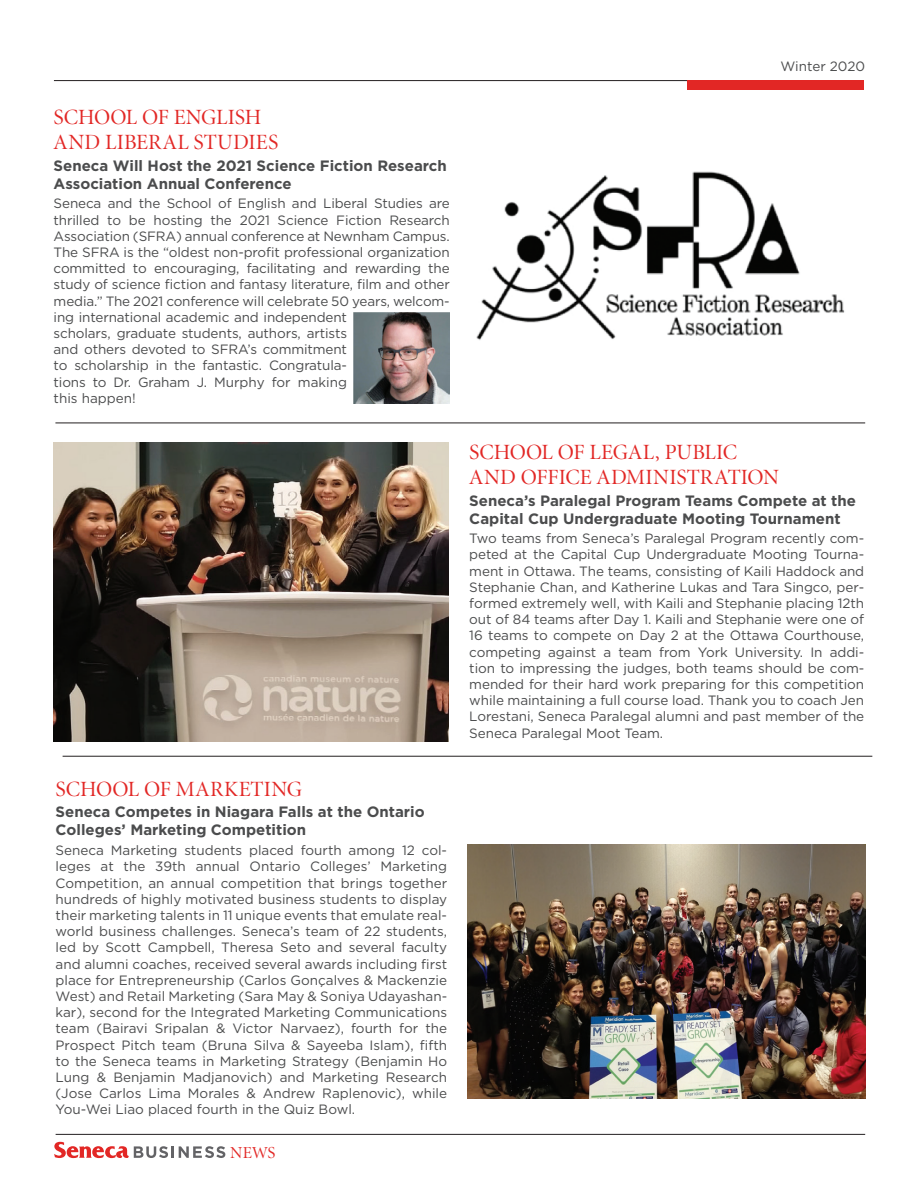
<style>
.page{position:relative;width:918px;height:1188px;background:#fff}
.page>*{position:absolute;margin:0;border:0;box-sizing:border-box;transform-origin:0 0}
.t1{font:21.75px/25.2px "Minion Display";color:#e22725}
.t2{font:16.8px "Minion Display";color:#e22725}
.t3{font:700 15px/18px "Gotham";color:#4b4c4d}
.t4{font:13.5px/16.2px "Gotham";letter-spacing:-.01em;color:#4b4c4d;text-align:justify}
</style>
<div class="page">
<hr style="left:54px;top:80px;width:810px;height:1px;background:#231f20">
<div style="left:687px;top:80px;width:177px;height:9px;background:#e22725"></div>
<hr style="left:56px;top:1134px;width:809px;height:1px;background:#231f20">
<svg style="left:54px;top:1142px;width:171px;height:16px"></svg>
<img style="left:476px;top:171px;width:369px;height:169px">
<img style="left:54px;top:443px;width:395px;height:299px">
<hr style="left:63px;top:756px;width:809px;height:1px;background:#231f20">
<hr style="left:55px;top:423px;width:810px;height:1px;background:#231f20">
<img style="left:467px;top:845px;width:399px;height:253px">
<img style="left:354px;top:313px;width:95px;height:91px">
<h1 class="t1" style="left:54px;top:105px;width:226px">SCHOOL OF ENGLISH<br>AND LIBERAL STUDIES</h1>
<p class="t3" style="left:54px;top:156px;width:395px">Seneca Will Host the 2021 Science Fiction Research<br>Association Annual Conference</p>
<p class="t4" style="left:54px;top:195px;width:398px;text-align:left">Seneca and the School of English and Liberal Studies are thrilled to be hosting the 2021 Science Fiction Research Association (SFRA) annual conference at Newnham Campus.<br>The SFRA is the “oldest non-profit professional organization committed to encouraging, facilitating and rewarding the study of science fiction and fantasy literature, film and other media.” The 2021 conference will celebrate 50 years, welcom&shy;ing international academic and independent<br>scholars, graduate students, authors, artists<br>and others devoted to SFRA’s commitment<br>to scholarship in the fantastic. Congratula-<br>tions to Dr. Graham J. Murphy for making<br>this happen!</p>
<h1 class="t1" style="left:56px;top:777px;width:248px">SCHOOL OF MARKETING</h1>
<p class="t3" style="left:56px;top:803px;width:371px">Seneca Competes in Niagara Falls at the Ontario<br>Colleges’ Marketing Competition</p>
<p class="t4" style="left:56px;top:842px;width:393px">Seneca Marketing students placed fourth among 12 col&shy;leges at the 39th annual Ontario Colleges’ Marketing Competition, an annual competition that brings together hundreds of highly motivated business students to display their marketing talents in 11 unique events that emulate real&shy;world business challenges. Seneca’s team of 22 students, led by Scott Campbell, Theresa Seto and several faculty and alumni coaches, received several awards including first place for Entrepreneurship (Carlos Gonçalves &amp; Mackenzie West) and Retail Marketing (Sara May &amp; Soniya Udayashan&shy;kar), second for the Integrated Marketing Communications team (Bairavi Sripalan &amp; Victor Narvaez), fourth for the Prospect Pitch team (Bruna Silva &amp; Sayeeba Islam), fifth to the Seneca teams in Marketing Strategy (Benjamin Ho Lung &amp; Benjamin Madjanovich) and Marketing Research (Jose Carlos Lima Morales &amp; Andrew Raplenovic), while You-Wei Liao placed fourth in the Quiz Bowl.</p>
<p class="t2" style="left:230px;top:1144px;width:47px">NEWS</p>
<p class="t4" style="left:780px;top:58px;width:86px">Winter 2020</p>
<h1 class="t1" style="left:469px;top:440px;width:311px">SCHOOL OF LEGAL, PUBLIC<br>AND OFFICE ADMINISTRATION</h1>
<p class="t3" style="left:469px;top:491px;width:388px">Seneca’s Paralegal Program Teams Compete at the<br>Capital Cup Undergraduate Mooting Tournament</p>
<p class="t4" style="left:469px;top:530px;width:396px">Two teams from Seneca’s Paralegal Program recently com&shy;peted at the Capital Cup Undergraduate Mooting Tourna&shy;ment in Ottawa. The teams, consisting of Kaili Haddock and Stephanie Chan, and Katherine Lukas and Tara Singco, per&shy;formed extremely well, with Kaili and Stephanie placing 12th out of 84 teams after Day 1. Kaili and Stephanie were one of 16 teams to compete on Day 2 at the Ottawa Courthouse, competing against a team from York University. In addi&shy;tion to impressing the judges, both teams should be com&shy;mended for their hard work preparing for this competition while maintaining a full course load. Thank you to coach Jen Lorestani, Seneca Paralegal alumni and past member of the Seneca Paralegal Moot Team.</p>
</div>
